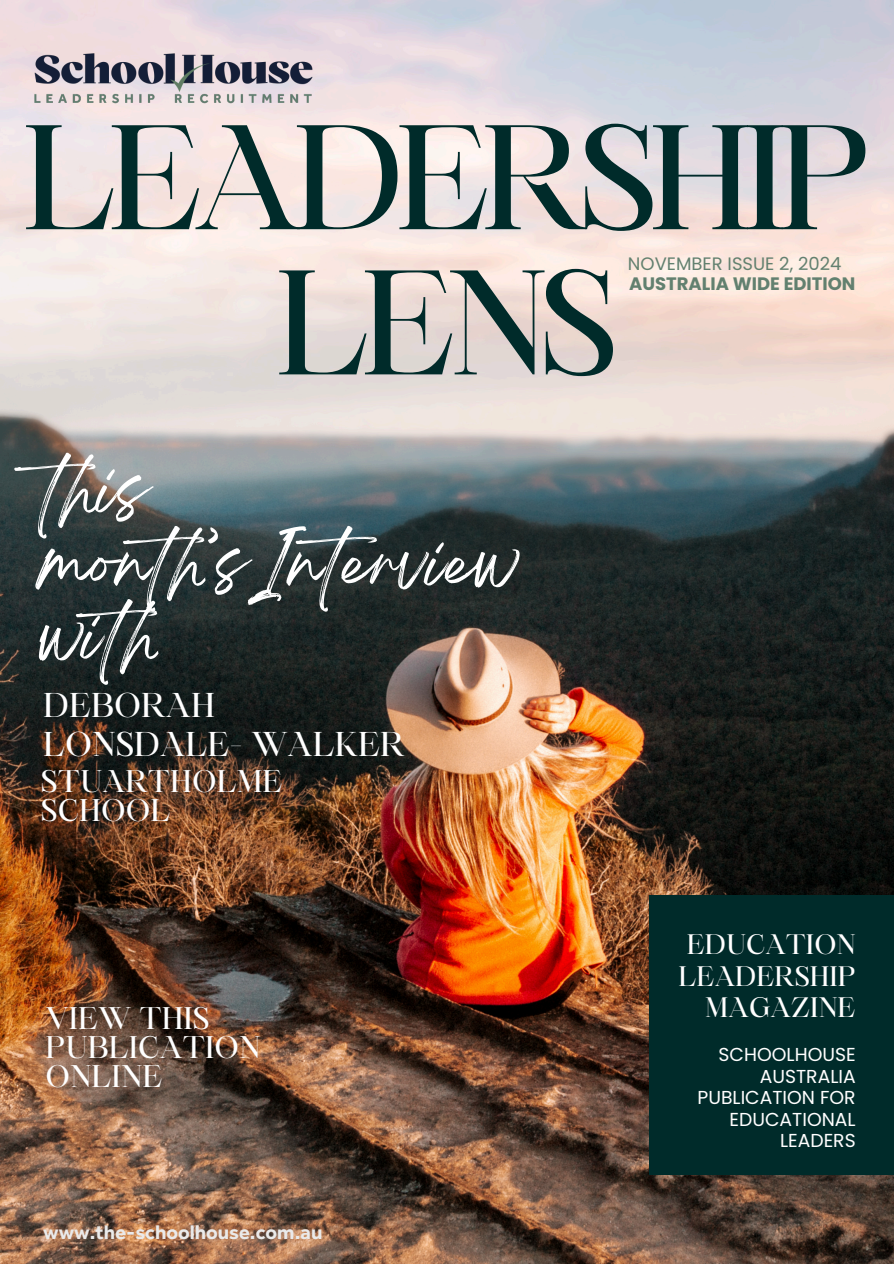
<style>
.page{position:relative;width:894px;height:1264px;background:#fff}
.page>*{position:absolute;margin:0;border:0;box-sizing:border-box;transform-origin:0 0}
.t1{font:142.5px/145.2px "Maharlika";letter-spacing:-.065em;color:#002b2a;text-align:center}
.t2{font:57.9px/73.2px "Breathing";letter-spacing:.005em;color:#fff}
.t3{font:33px/39.3px "Maharlika";color:#fff}
.t4{font:30px/29.2px "Maharlika";letter-spacing:.005em;color:#fff}
.t5{font:27px/31.5px "Maharlika";color:#fff;text-align:right}
.t6{font:700 20.25px "Effra Trial";color:#eaeaea}
.t7{font:18.75px/21.3px "Poppins";color:#fff;text-align:right}
.t8{font:700 18px "Poppins";color:#62806f}
.t9{font:18px "Poppins";color:#62806f}
</style>
<div class="page">
<img style="left:0;top:0;width:893px;height:1263px">
<div style="left:649px;top:895px;width:244px;height:279px;background:#002b2a"></div>
<img style="left:25px;top:0;width:296px;height:147px">
<h1 class="t1" style="left:22px;top:119px;width:851px">LEADERSHIP<br>LENS</h1>
<h2 class="t9" style="left:627px;top:251px;width:215px">NOVEMBER ISSUE 2, 2024</h2>
<h3 class="t8" style="left:629px;top:271px;width:228px">AUSTRALIA WIDE EDITION</h3>
<p class="t2" style="left:41px;top:469px;width:479px">this month’sInterview with</p>
<p class="t3" style="left:43px;top:688px;width:363px">DEBORAH<br>LONSDALE- WALKER</p>
<h4 class="t4" style="left:41px;top:769px;width:243px">STUARTHOLME<br>SCHOOL</h4>
<h6 class="t4" style="left:45px;top:1005px;width:216px">VIEW THIS<br>PUBLICATION<br>ONLINE</h6>
<h5 class="t6" style="left:43px;top:1219px;width:280px">www.the-schoolhouse.com.au</h5>
<h3 class="t5" style="left:678px;top:931px;width:178px">EDUCATION<br>LEADERSHIP<br>MAGAZINE</h3>
<h3 class="t7" style="left:697px;top:1044px;width:160px">SCHOOLHOUSE<br>AUSTRALIA<br>PUBLICATION FOR<br>EDUCATIONAL<br>LEADERS</h3>
</div>
